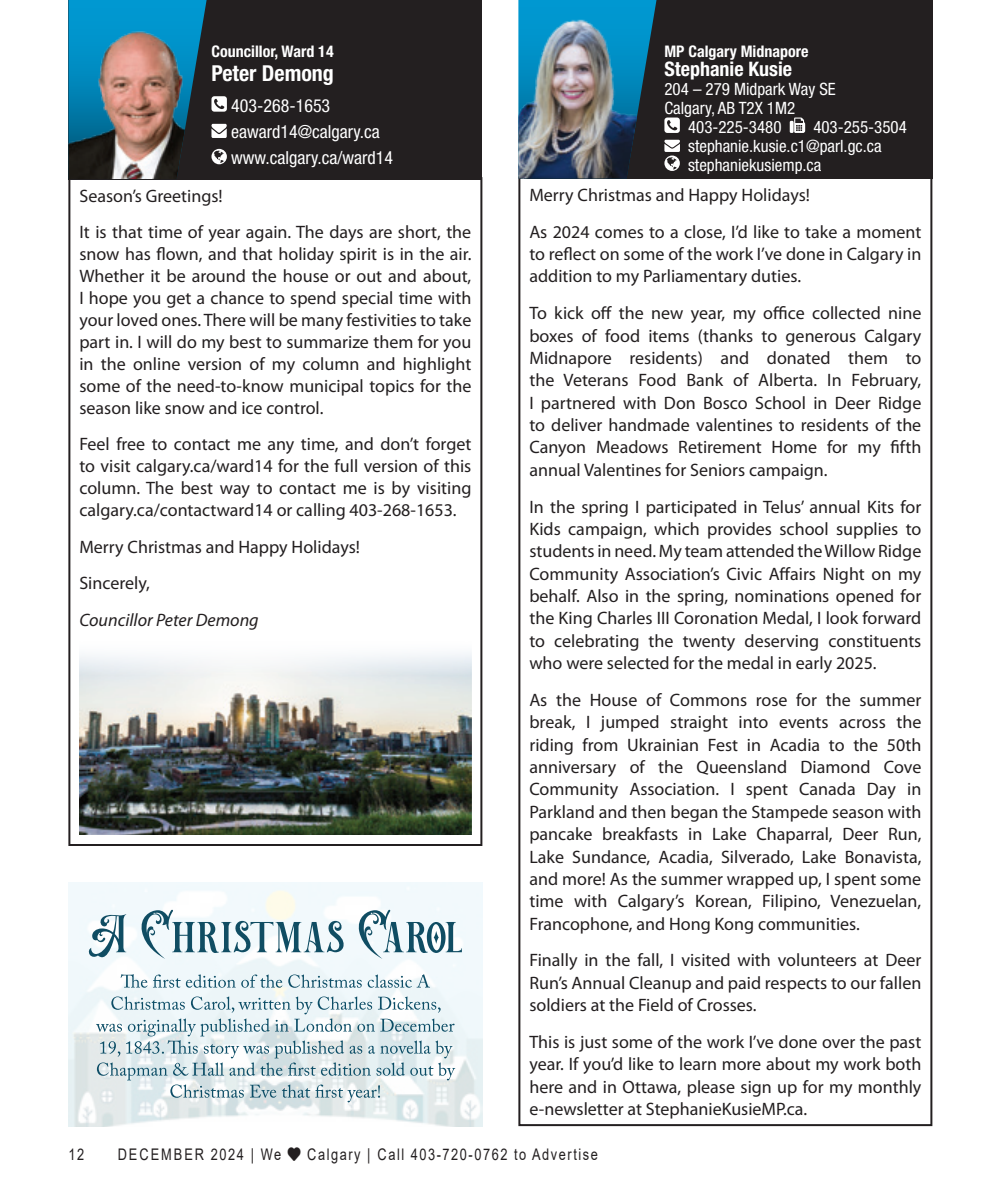
<style>
.page{position:relative;width:990px;height:1188px;background:#fff}
.page>*{position:absolute;margin:0;border:0;box-sizing:border-box;transform-origin:0 0}
.Body_text{font:700 condensed 22px "Helvetica Neue LT Std";color:#fff}
.Body_text-2{font:700 condensed 20px "Helvetica Neue LT Std";color:#fff}
.Body_text-3{font:18px/22.4px "Myriad Pro";color:#231f20;text-align:justify}
.Body_text-4{font:condensed 18px "Helvetica Neue LT Std";color:#fff}
.Body_text-5{font:italic 18px "Myriad Pro";color:#231f20}
.Body_text-6{font:condensed 17px "Helvetica Neue LT Std";color:#fff}
.t1{font:16px "Arial";letter-spacing:.12em;color:#231f20;scale:.8 1}
.Body_text-7{font:700 condensed 16px "Helvetica Neue LT Std";color:#fff}
</style>
<div class="page">
<hr style="left:989px;top:0;width:1px;height:162px;background:#00ab6b">
<div style="left:68px;top:177px;width:414px;height:669px;border:2px solid #231f20"></div>
<img style="left:79px;top:653px;width:392px;height:182px">
<div style="left:68px;top:0;width:414px;height:179px;background:#231f20"></div>
<svg style="left:68px;top:0;width:159px;height:179px"></svg>
<div style="left:524px;top:0;width:408px;height:178px;background:#231f20"></div>
<svg style="left:518px;top:0;width:139px;height:38px"></svg>
<img style="left:518px;top:5px;width:132px;height:173px">
<svg style="left:664px;top:118px;width:16px;height:15px"></svg>
<svg style="left:790px;top:118px;width:15px;height:15px"></svg>
<svg style="left:664px;top:140px;width:16px;height:31px"></svg>
<img style="left:68px;top:883px;width:414px;height:243px">
<svg style="left:88px;top:910px;width:374px;height:49px"></svg>
<svg style="left:96px;top:996px;width:359px;height:106px"></svg>
<svg style="left:121px;top:974px;width:309px;height:14px"></svg>
<p class="Body_text-7" style="left:211px;top:41px;width:124px">Councillor, Ward 14</p>
<p class="Body_text" style="left:211px;top:60px;width:124px">Peter Demong</p>
<p class="Body_text-4" style="left:231px;top:95px;width:101px">403-268-1653</p>
<p class="Body_text-4" style="left:231px;top:121px;width:150px">eaward14@calgary.ca</p>
<p class="Body_text-4" style="left:231px;top:148px;width:163px">www.calgary.ca/ward14</p>
<p class="Body_text-3" style="left:79px;top:184px;width:145px">Season’s Greetings!</p>
<p class="Body_text-3" style="left:79px;top:221px;width:394px">It is that time of year again. The days are short, the snow has flown, and that holiday spirit is in the air.<br>Whether it be around the house or out and about, I hope you get a chance to spend special time with your loved ones. There will be many festivities to take part in. I will do my best to summarize them for you in the online version of my column and highlight some of the need-to-know municipal topics for the season like snow and ice control.</p>
<p class="Body_text-3" style="left:79px;top:433px;width:394px">Feel free to contact me any time, and don’t forget to visit calgary.ca/ward14 for the full version of this column. The best way to contact me is by visiting calgary.ca/contactward14 or calling 403-268-1653.</p>
<p class="Body_text-3" style="left:79px;top:535px;width:282px">Merry Christmas and Happy Holidays!</p>
<p class="Body_text-3" style="left:79px;top:572px;width:72px">Sincerely,</p>
<p class="Body_text-5" style="left:79px;top:608px;width:181px">Councillor Peter Demong</p>
<p class="Body_text-7" style="left:664px;top:42px;width:146px">MP Calgary Midnapore</p>
<p class="Body_text-2" style="left:664px;top:57px;width:129px">Stephanie Kusie</p>
<p class="Body_text-6" style="left:664px;top:79px;width:173px">204 – 279 Midpark Way SE</p>
<p class="Body_text-6" style="left:664px;top:98px;width:132px">Calgary, AB T2X 1M2</p>
<p class="Body_text-6" style="left:688px;top:117px;width:95px">403-225-3480</p>
<p class="Body_text-6" style="left:813px;top:117px;width:95px">403-255-3504</p>
<p class="Body_text-6" style="left:688px;top:136px;width:195px">stephanie.kusie.c1@parl.gc.ca</p>
<p class="Body_text-6" style="left:688px;top:155px;width:135px">stephaniekusiemp.ca</p>
<p class="Body_text-3" style="left:529px;top:183px;width:282px">Merry Christmas and Happy Holidays!</p>
<p class="Body_text-3" style="left:529px;top:220px;width:394px">As 2024 comes to a close, I’d like to take a moment to reflect on some of the work I’ve done in Calgary in addition to my Parliamentary duties.</p>
<p class="Body_text-3" style="left:529px;top:302px;width:394px">To kick off the new year, my office collected nine boxes of food items (thanks to generous Calgary Midnapore residents) and donated them to the Veterans Food Bank of Alberta. In February, I partnered with Don Bosco School in Deer Ridge to deliver handmade valentines to residents of the Canyon Meadows Retirement Home for my fifth annual Valentines for Seniors campaign.</p>
<p class="Body_text-3" style="left:529px;top:495px;width:394px">In the spring I participated in Telus’ annual Kits for Kids campaign, which provides school supplies to students in need. My team attended the Willow Ridge Community Association’s Civic Affairs Night on my behalf. Also in the spring, nominations opened for the King Charles III Coronation Medal, I look forward to celebrating the twenty deserving constituents who were selected for the medal in early 2025.</p>
<p class="Body_text-3" style="left:529px;top:688px;width:394px">As the House of Commons rose for the summer break, I jumped straight into events across the riding from Ukrainian Fest in Acadia to the 50th anniversary of the Queensland Diamond Cove Community Association. I spent Canada Day in Parkland and then began the Stampede season with pancake breakfasts in Lake Chaparral, Deer Run, Lake Sundance, Acadia, Silverado, Lake Bonavista, and more! As the summer wrapped up, I spent some time with Calgary’s Korean, Filipino, Venezuelan, Francophone, and Hong Kong communities.</p>
<p class="Body_text-3" style="left:529px;top:949px;width:394px">Finally in the fall, I visited with volunteers at Deer Run’s Annual Cleanup and paid respects to our fallen soldiers at the Field of Crosses.</p>
<p class="Body_text-3" style="left:529px;top:1030px;width:394px">This is just some of the work I’ve done over the past year. If you’d like to learn more about my work both here and in Ottawa, please sign up for my monthly e-newsletter at StephanieKusieMP.ca.</p>
<p class="t1" style="left:68px;top:1144px;width:21px">12</p>
<p class="t1" style="left:118px;top:1144px;width:602px">DECEMBER 2024 | We ♥ Calgary | Call 403-720-0762 to Advertise</p>
</div>
